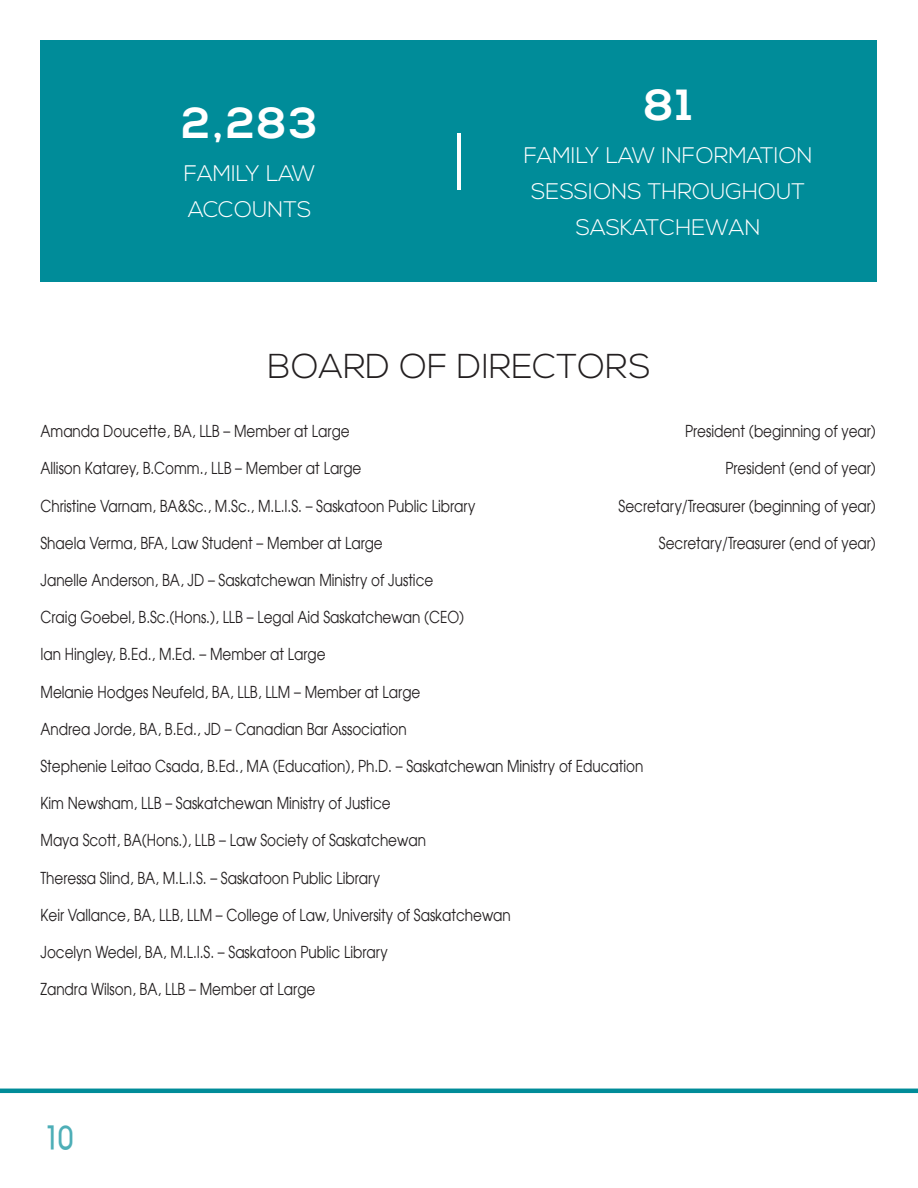
<style>
.page{position:relative;width:918px;height:1188px;background:#fff}
.page>*{position:absolute;margin:0;border:0;box-sizing:border-box;transform-origin:0 0}
.t1{font:700 43.5px "Nexa";color:#fff}
.t2{font:300 34.5px "Nexa";color:#231f20}
.t3{font:700 condensed 31.5px "Atilla";color:#4daeb7}
.t4{font:300 22.5px/36px "Nexa";color:#fff}
.t5{font:condensed 16.5px "Atilla";color:#231f20}
</style>
<div class="page">
<div style="left:40px;top:40px;width:838px;height:242px;background:#008c99"></div>
<hr style="left:457px;top:133px;width:4px;height:56px;background:#fff">
<hr style="left:0;top:1089px;width:918px;height:4px;background:#008c99">
<h1 class="t1" style="left:182px;top:98px;width:138px">2,283</h1>
<h3 class="t4" style="left:184px;top:156px;width:133px">FAM ILY LAW<br>ACCOUNTS</h3>
<h1 class="t1" style="left:644px;top:80px;width:50px">81</h1>
<h3 class="t4" style="left:524px;top:138px;width:291px;text-align:center">FAMILY LAW INFORMATION<br>SESSIONS THROUGHOUT<br>SASKATCHEWAN</h3>
<h2 class="t2" style="left:267px;top:347px;width:385px">BOARD OF DIRECTORS</h2>
<p class="t5" style="left:40px;top:420px;width:311px">Amanda Doucette, BA, LLB – Member at Large</p>
<p class="t5" style="left:685px;top:420px;width:192px">President (beginning of year)</p>
<p class="t5" style="left:40px;top:458px;width:322px">Allison Katarey, B.Comm., LLB – Member at Large</p>
<p class="t5" style="left:725px;top:458px;width:152px">President (end of year)</p>
<p class="t5" style="left:40px;top:495px;width:437px">Christine Varnam, BA&amp;Sc., M.Sc., M.L.I.S. – Saskatoon Public Library</p>
<p class="t5" style="left:619px;top:495px;width:259px">Secretary/Treasurer (beginning of year)</p>
<p class="t5" style="left:40px;top:532px;width:344px">Shaela Verma, BFA, Law Student – Member at Large</p>
<p class="t5" style="left:659px;top:532px;width:219px">Secretary/Treasurer (end of year)</p>
<p class="t5" style="left:40px;top:569px;width:394px">Janelle Anderson, BA, JD – Saskatchewan Ministry of Justice</p>
<p class="t5" style="left:40px;top:606px;width:425px">Craig Goebel, B.Sc.(Hons.), LLB – Legal Aid Saskatchewan (CEO)</p>
<p class="t5" style="left:40px;top:644px;width:287px">Ian Hingley, B.Ed., M.Ed. – Member at Large</p>
<p class="t5" style="left:40px;top:681px;width:381px">Melanie Hodges Neufeld, BA, LLB, LLM – Member at Large</p>
<p class="t5" style="left:40px;top:718px;width:368px">Andrea Jorde, BA, B.Ed., JD – Canadian Bar Association</p>
<p class="t5" style="left:40px;top:755px;width:604px">Stephenie Leitao Csada, B.Ed., MA (Education), Ph.D. – Saskatchewan Ministry of Education</p>
<p class="t5" style="left:40px;top:792px;width:352px">Kim Newsham, LLB – Saskatchewan Ministry of Justice</p>
<p class="t5" style="left:40px;top:830px;width:387px">Maya Scott, BA(Hons.), LLB – Law Society of Saskatchewan</p>
<p class="t5" style="left:40px;top:867px;width:341px">Theressa Slind, BA, M.L.I.S. – Saskatoon Public Library</p>
<p class="t5" style="left:40px;top:904px;width:472px">Keir Vallance, BA, LLB, LLM – College of Law, University of Saskatchewan</p>
<p class="t5" style="left:40px;top:941px;width:349px">Jocelyn Wedel, BA, M.L.I.S. – Saskatoon Public Library</p>
<p class="t5" style="left:40px;top:979px;width:276px">Zandra Wilson, BA, LLB – Member at Large</p>
<h3 class="t3" style="left:44px;top:1117px;width:30px">10</h3>
</div>
